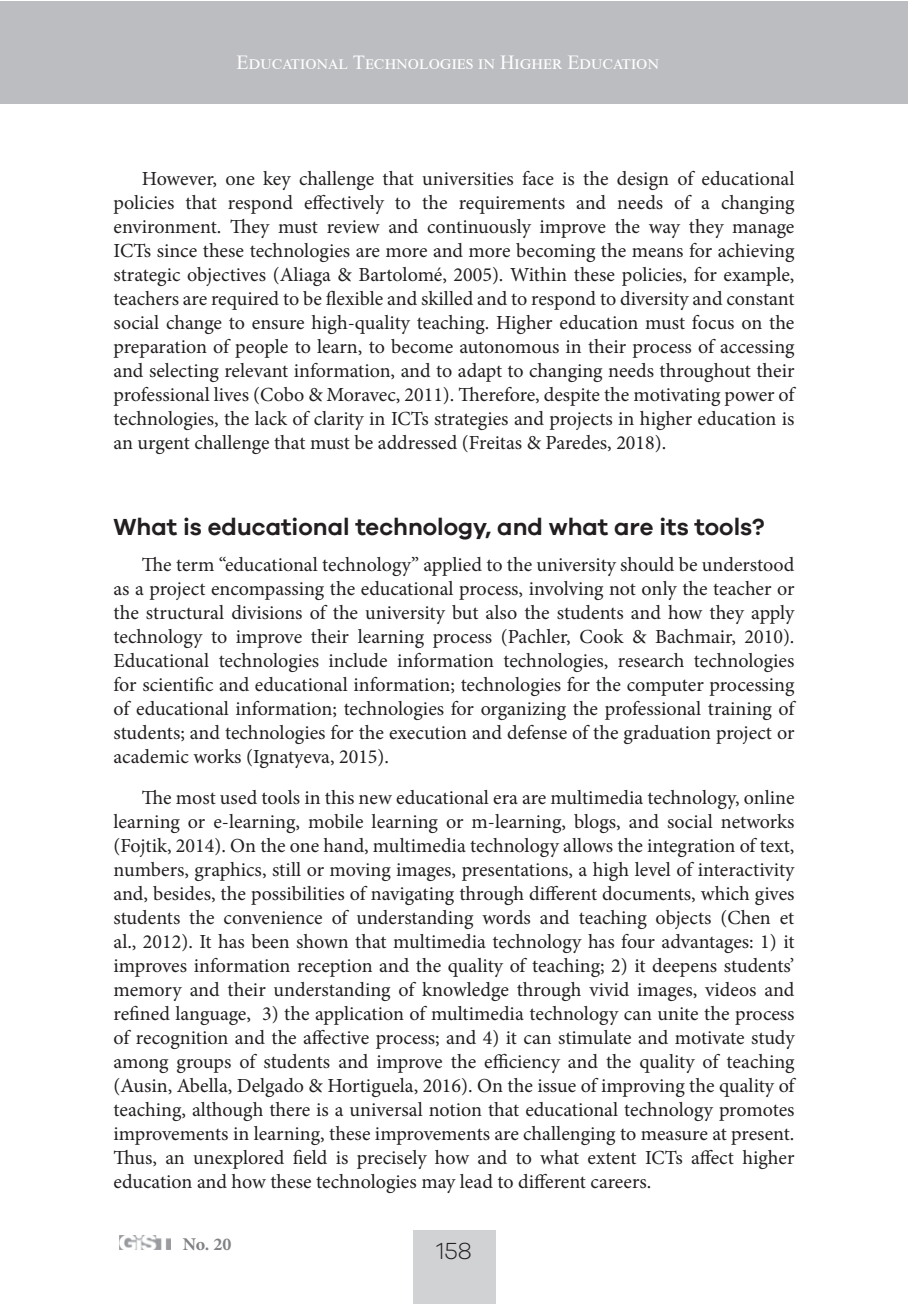
<style>
.page{position:relative;width:908px;height:1304px;background:#fff}
.page>*{position:absolute;margin:0;border:0;box-sizing:border-box;transform-origin:0 0}
.t1{font:600 24px "Galano Grotesque";color:#231f20}
.t2{font:300 24px "Galano Grotesque";color:#231f20}
.t3{font:20px/24px "Minion Pro";letter-spacing:-.01em;color:#231f20;text-align:justify}
.t4{font:20px "Times New Roman";color:#fff}
.t5{font:700 18px "Minion Pro";color:#808285}
</style>
<div class="page">
<div style="left:412px;top:1230px;width:83px;height:74px;background:#d1d2d4"></div>
<img style="left:120px;top:1236px;width:51px;height:13px">
<div style="left:0;top:1px;width:907px;height:102px;background:#bcbdc0"></div>
<p class="t4" style="left:236px;top:48px;width:422px">Educational Technologies in Higher Education</p>
<p class="t3" style="left:113px;top:166px;width:682px;text-indent:28px">However, one key challenge that universities face is the design of educational policies that respond effectively to the requirements and needs of a changing environment. They must review and continuously improve the way they manage ICTs since these technologies are more and more becoming the means for achieving strategic objectives (Aliaga &amp; Bartolomé, 2005). Within these policies, for example, teachers are required to be flexible and skilled and to respond to diversity and constant social change to ensure high-quality teaching. Higher education must focus on the preparation of people to learn, to become autonomous in their process of accessing and selecting relevant information, and to adapt to changing needs throughout their professional lives (Cobo &amp; Moravec, 2011). Therefore, despite the motivating power of technologies, the lack of clarity in ICTs strategies and projects in higher education is an urgent challenge that must be addressed (Freitas &amp; Paredes, 2018).</p>
<p class="t1" style="left:113px;top:513px;width:652px">What is educational technology, and what are its tools?</p>
<p class="t3" style="left:113px;top:552px;width:682px;text-indent:28px">The term “educational technology” applied to the university should be understood as a project encompassing the educational process, involving not only the teacher or the structural divisions of the university but also the students and how they apply technology to improve their learning process (Pachler, Cook &amp; Bachmair, 2010).<br>Educational technologies include information technologies, research technologies for scientific and educational information; technologies for the computer processing of educational information; technologies for organizing the professional training of students; and technologies for the execution and defense of the graduation project or academic works (Ignatyeva, 2015).</p>
<p class="t3" style="left:113px;top:785px;width:682px;text-indent:28px">The most used tools in this new educational era are multimedia technology, online learning or e-learning, mobile learning or m-learning, blogs, and social networks (Fojtik, 2014). On the one hand, multimedia technology allows the integration of text, numbers, graphics, still or moving images, presentations, a high level of interactivity and, besides, the possibilities of navigating through different documents, which gives students the convenience of understanding words and teaching objects (Chen et al., 2012). It has been shown that multimedia technology has four advantages: 1) it improves information reception and the quality of teaching; 2) it deepens students’ memory and their understanding of knowledge through vivid images, videos and refined language, 3) the application of multimedia technology can unite the process of recognition and the affective process; and 4) it can stimulate and motivate study among groups of students and improve the efficiency and the quality of teaching (Ausin, Abella, Delgado &amp; Hortiguela, 2016). On the issue of improving the quality of teaching, although there is a universal notion that educational technology promotes improvements in learning, these improvements are challenging to measure at present.<br>Thus, an unexplored field is precisely how and to what extent ICTs affect higher education and how these technologies may lead to different careers.</p>
<p class="t5" style="left:183px;top:1232px;width:50px">No. 20</p>
<p class="t2" style="left:436px;top:1237px;width:37px">158</p>
</div>
